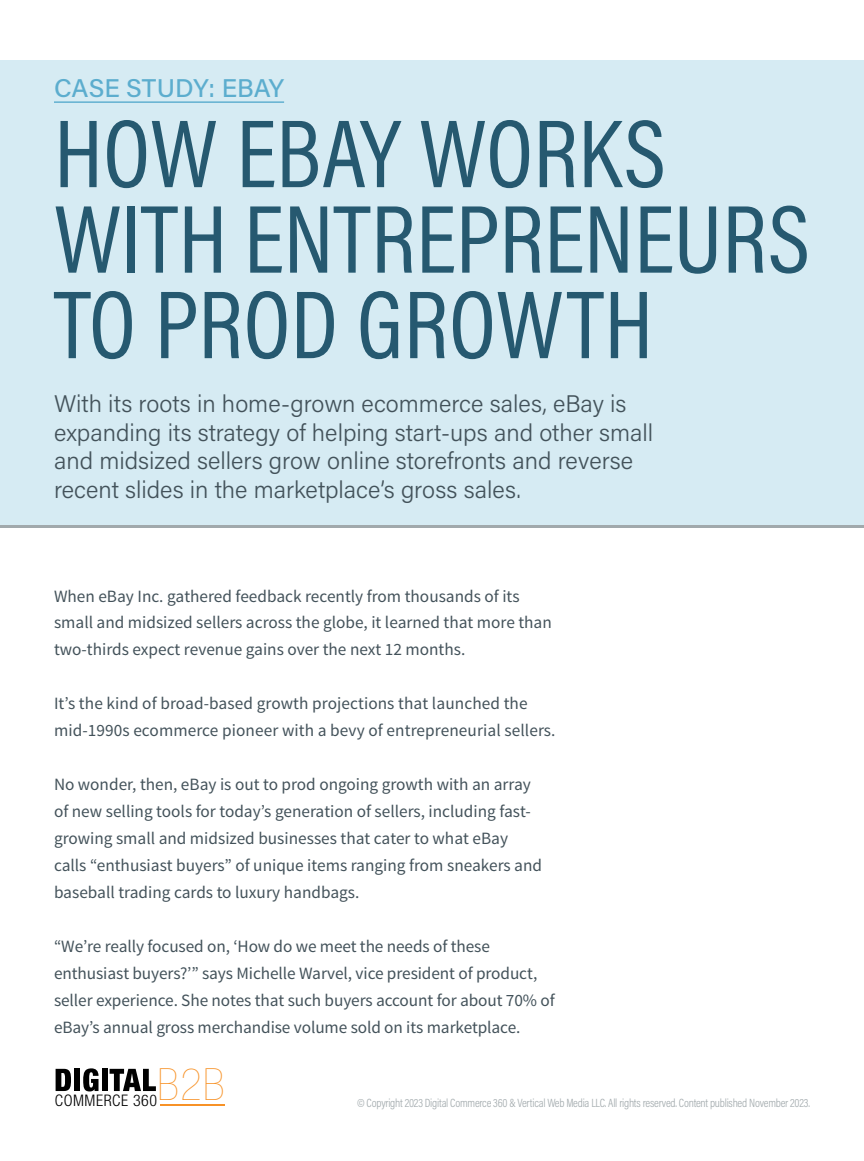
<style>
.page{position:relative;width:864px;height:1161px;background:#fff}
.page>*{position:absolute;margin:0;border:0;box-sizing:border-box;transform-origin:0 0}
.t1{font:97.5px/85.5px "Acumin Pro Cond";color:#265970}
.t2{font:200 condensed 44.4px "Helvetica Neue LT Std";color:#f79227}
.t3{font:500 25.65px "Acumin Pro";color:#5cadce}
.t4{font:300 24px/28.5px "Acumin Pro";color:#43525a}
.t5{font:17.25px/27px "Source Sans Pro";color:#43525a}
.t6{font:300 condensed 15.9px "Helvetica Neue LT Std";letter-spacing:.035em;color:#010101}
.t7{font:300 12px "Acumin Pro Cond";letter-spacing:-.02em;color:#a1a9ac}
</style>
<div class="page">
<div style="left:0;top:60px;width:864px;height:464px;background:#d6ebf3"></div>
<hr style="left:54px;top:101px;width:230px;height:2px;background:#5cadce">
<svg style="left:56px;top:1069px;width:15px;height:22px"></svg>
<div style="left:74px;top:1069px;width:6px;height:22px;background:#010101"></div>
<svg style="left:83px;top:1068px;width:16px;height:23px"></svg>
<div style="left:102px;top:1069px;width:5px;height:22px;background:#010101"></div>
<svg style="left:110px;top:1069px;width:46px;height:22px"></svg>
<hr style="left:160px;top:1104px;width:64px;height:2px;background:#f79227">
<h3 class="t3" style="left:54px;top:70px;width:232px">CASE STUDY: EBAY</h3>
<h1 class="t1" style="left:54px;top:109px;width:758px">HOW EBAY WORKS<br>WITH ENTREPRENEURS<br>TO PROD GROWTH</h1>
<h3 class="t4" style="left:54px;top:389px;width:601px">With its roots in home-grown ecommerce sales, eBay is expanding its strategy of helping start-ups and other small and midsized sellers grow online storefronts and reverse recent slides in the marketplace’s gross sales.</h3>
<p class="t5" style="left:54px;top:583px;width:499px">When eBay Inc. gathered feedback recently from thousands of its small and midsized sellers across the globe, it learned that more than two-thirds expect revenue gains over the next 12 months.</p>
<p class="t5" style="left:54px;top:691px;width:503px">It’s the kind of broad-based growth projections that launched the mid-1990s ecommerce pioneer with a bevy of entrepreneurial sellers.</p>
<p class="t5" style="left:54px;top:772px;width:490px">No wonder, then, eBay is out to prod ongoing growth with an array of new selling tools for today’s generation of sellers, including fast&shy;growing small and midsized businesses that cater to what eBay calls “enthusiast buyers” of unique items ranging from sneakers and baseball trading cards to luxury handbags.</p>
<p class="t5" style="left:54px;top:934px;width:502px">“We’re really focused on, ‘How do we meet the needs of these enthusiast buyers?’” says Michelle Warvel, vice president of product, seller experience. She notes that such buyers account for about 70% of eBay’s annual gross merchandise volume sold on its marketplace.</p>
<h2 class="t2" style="left:158px;top:1060px;width:69px">B2B</h2>
<p class="t6" style="left:55px;top:1091px;width:104px">COMMERCE 360</p>
<p class="t7" style="left:357px;top:1095px;width:454px">© Copyright 2023 Digital Commerce 360 &amp; Vertical Web Media LLC. All rights reserved. Content published November 2023.</p>
</div>
